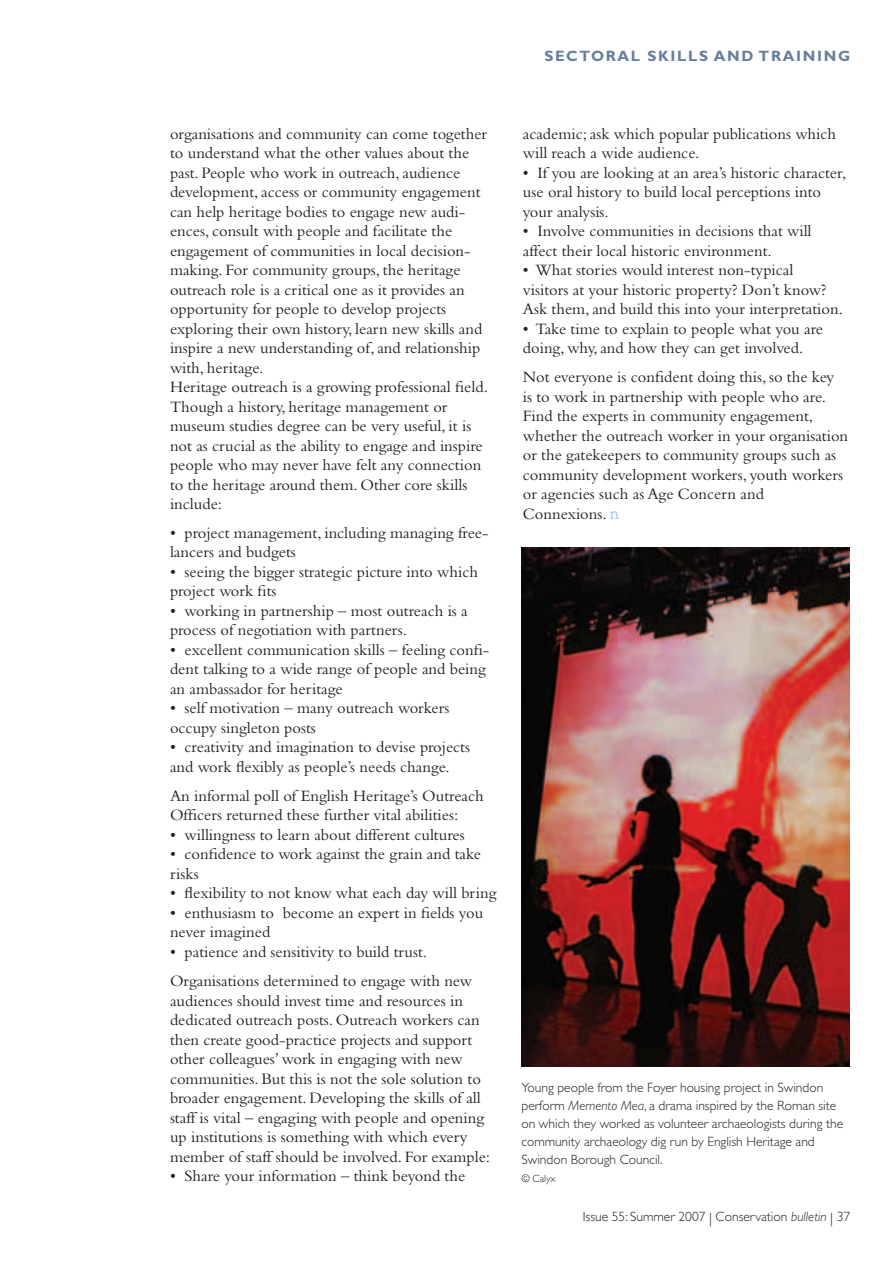
<style>
.page{position:relative;width:893px;height:1263px;background:#fff}
.page>*{position:absolute;margin:0;border:0;box-sizing:border-box;transform-origin:0 0}
.t1{font:16.5px/19.5px "Bembo";color:#231f20}
.t2{font:700 15px "Gill Sans";letter-spacing:.11em;color:#677f9d}
.t3{font:300 13.5px/18px "Gill Sans";color:#231f20}
.t4{font:300 10.5px "Gill Sans";color:#231f20}
.s1{font-family:"Courier";color:#9fcbec}
.s2{font-style:italic}
</style>
<div class="page">
<img style="left:521px;top:548px;width:329px;height:519px">
<p class="t2" style="left:544px;top:51px;width:307px">SECTORAL SKILLS AND TRAINING</p>
<p class="t1" style="left:170px;top:125px;width:319px">organisations and community can come together to understand what the other values about the past. People who work in outreach, audience development, access or community engagement can help heritage bodies to engage new audi&shy;ences, consult with people and facilitate the engagement of communities in local decision&shy;making. For community groups, the heritage outreach role is a critical one as it provides an opportunity for people to develop projects exploring their own history, learn new skills and inspire a new understanding of, and relationship with, heritage.<br>Heritage outreach is a growing professional field.<br>Though a history, heritage management or museum studies degree can be very useful, it is not as crucial as the ability to engage and inspire people who may never have felt any connection to the heritage around them. Other core skills include:</p>
<p class="t1" style="left:170px;top:524px;width:320px">• project management, including managing free&shy;lancers and budgets</p>
<p class="t1" style="left:170px;top:563px;width:309px">• seeing the bigger strategic picture into which project work fits</p>
<p class="t1" style="left:170px;top:602px;width:299px">• working in partnership – most outreach is a process of negotiation with partners.</p>
<p class="t1" style="left:170px;top:641px;width:321px">• excellent communication skills – feeling confi&shy;dent talking to a wide range of people and being an ambassador for heritage</p>
<p class="t1" style="left:170px;top:700px;width:281px">• self motivation – many outreach workers occupy singleton posts</p>
<p class="t1" style="left:170px;top:739px;width:302px">• creativity and imagination to devise projects and work flexibly as people’s needs change.</p>
<p class="t1" style="left:170px;top:788px;width:315px">An informal poll of English Heritage’s Outreach<br>Officers returned these further vital abilities:</p>
<p class="t1" style="left:170px;top:827px;width:296px">• willingness to learn about different cultures</p>
<p class="t1" style="left:170px;top:846px;width:312px">• confidence to work against the grain and take risks</p>
<p class="t1" style="left:170px;top:885px;width:328px">• flexibility to not know what each day will bring</p>
<p class="t1" style="left:170px;top:905px;width:315px">• enthusiasm to become an expert in fields you never imagined</p>
<p class="t1" style="left:170px;top:939px;width:304px;line-height:29.2px">• patience and sensitivity to build trust.<br>Organisations determined to engage with new</p>
<p class="t1" style="left:170px;top:992px;width:322px">audiences should invest time and resources in dedicated outreach posts. Outreach workers can then create good-practice projects and support other colleagues’ work in engaging with new communities. But this is not the sole solution to broader engagement. Developing the skills of all staff is vital – engaging with people and opening up institutions is something with which every member of staff should be involved. For example:</p>
<p class="t1" style="left:170px;top:1168px;width:297px">• Share your information – think beyond the</p>
<p class="t1" style="left:523px;top:125px;width:315px">academic; ask which popular publications which will reach a wide audience.</p>
<p class="t1" style="left:523px;top:164px;width:325px">• If you are looking at an area’s historic character, use oral history to build local perceptions into your analysis.</p>
<p class="t1" style="left:523px;top:223px;width:290px">• Involve communities in decisions that will affect their local historic environment.</p>
<p class="t1" style="left:523px;top:262px;width:322px">• What stories would interest non-typical visitors at your historic property? Don’t know?<br>Ask them, and build this into your interpretation.</p>
<p class="t1" style="left:523px;top:320px;width:302px">• Take time to explain to people what you are doing, why, and how they can get involved.</p>
<p class="t1" style="left:523px;top:369px;width:327px">Not everyone is confident doing this, so the key<br>is to work in partnership with people who are.<br>Find the experts in community engagement, whether the outreach worker in your organisation or the gatekeepers to community groups such as community development workers, youth workers or agencies such as Age Concern and Connexions. <span class="s1">n</span></p>
<p class="t3" style="left:521px;top:1080px;width:323px">Young people from the Foyer housing project in Swindon perform <span class="s2">Memento Mea</span>, a drama inspired by the Roman site on which they worked as volunteer archaeologists during the community archaeology dig run by English Heritage and Swindon Borough Council.</p>
<p class="t4" style="left:521px;top:1175px;width:36px">© Calyx</p>
<p class="t3" style="left:583px;top:1209px;width:269px">Issue 55: Summer 2007 | Conservation <span class="s2">bulletin</span> | 37</p>
</div>
